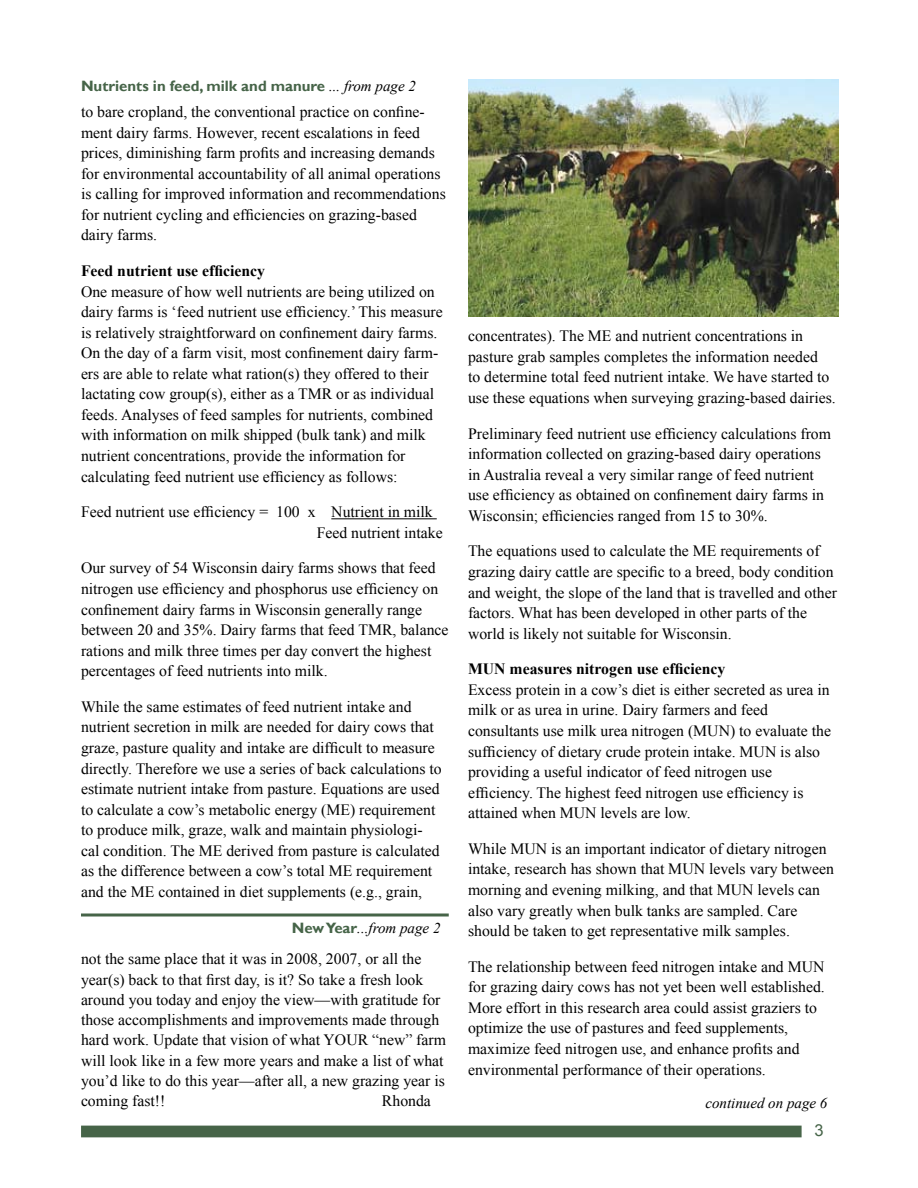
<style>
.page{position:relative;width:918px;height:1188px;background:#fff}
.page>*{position:absolute;margin:0;border:0;box-sizing:border-box;transform-origin:0 0}
.t1{font:16.5px "Arial";color:#466448}
.t2{font:15.75px/20.5px "Times New Roman";color:#000}
.t3{font:700 15.75px "Times New Roman";color:#000}
.t4{font:700 15px "Gill Sans";color:#466448}
.t5{font:italic 15px "Times New Roman";color:#000}
.s1{font-family:"Times New Roman";font-weight:400;font-style:italic;color:#000}
.s2{font-family:"Gill Sans";font-weight:700;font-style:normal;color:#466448}
</style>
<div class="page">
<div style="left:81px;top:1126px;width:721px;height:11px;background:#466448"></div>
<hr style="left:331px;top:518px;width:106px;height:1px;background:#000">
<img style="left:468px;top:80px;width:370px;height:237px">
<hr style="left:81px;top:914px;width:368px;height:2px;background:#466448">
<p class="t4" style="left:81px;top:77px;width:336px">Nutrients in feed, milk and manure <span class="s1">... from page 2</span></p>
<p class="t2" style="left:81px;top:101px;width:366px">to bare cropland, the conventional practice on confine&shy;ment dairy farms. However, recent escalations in feed prices, diminishing farm profits and increasing demands for environmental accountability of all animal operations is calling for improved information and recommendations for nutrient cycling and efficiencies on grazing-based dairy farms.</p>
<p class="t3" style="left:81px;top:260px;width:186px">Feed nutrient use efficiency</p>
<p class="t2" style="left:81px;top:281px;width:363px">One measure of how well nutrients are being utilized on dairy farms is ‘feed nutrient use efficiency.’ This measure is relatively straightforward on confinement dairy farms.<br>On the day of a farm visit, most confinement dairy farm&shy;ers are able to relate what ration(s) they offered to their lactating cow group(s), either as a TMR or as individual feeds. Analyses of feed samples for nutrients, combined with information on milk shipped (bulk tank) and milk nutrient concentrations, provide the information for calculating feed nutrient use efficiency as follows:</p>
<p class="t2" style="left:317px;top:501px;width:127px;text-indent:-236px">Feed nutrient use efficiency = 100 x Nutrient in milk<br>Feed nutrient intake</p>
<p class="t2" style="left:81px;top:558px;width:369px">Our survey of 54 Wisconsin dairy farms shows that feed nitrogen use efficiency and phosphorus use efficiency on confinement dairy farms in Wisconsin generally range between 20 and 35%. Dairy farms that feed TMR, balance rations and milk three times per day convert the highest percentages of feed nutrients into milk.</p>
<p class="t2" style="left:81px;top:696px;width:362px">While the same estimates of feed nutrient intake and nutrient secretion in milk are needed for dairy cows that graze, pasture quality and intake are difficult to measure directly. Therefore we use a series of back calculations to estimate nutrient intake from pasture. Equations are used to calculate a cow’s metabolic energy (ME) requirement to produce milk, graze, walk and maintain physiologi&shy;cal condition. The ME derived from pasture is calculated as the difference between a cow’s total ME requirement and the ME contained in diet supplements (e.g., grain,</p>
<p class="t5" style="left:292px;top:918px;width:150px"><span class="s2">New Year</span>...from page 2</p>
<p class="t2" style="left:81px;top:949px;width:367px">not the same place that it was in 2008, 2007, or all the year(s) back to that first day, is it? So take a fresh look around you today and enjoy the view—with gratitude for those accomplishments and improvements made through hard work. Update that vision of what YOUR “new” farm will look like in a few more years and make a list of what you’d like to do this year—after all, a new grazing year is coming fast!!</p>
<p class="t2" style="left:382px;top:1090px;width:50px">Rhonda</p>
<p class="t2" style="left:468px;top:325px;width:369px">concentrates). The ME and nutrient concentrations in pasture grab samples completes the information needed<br>to determine total feed nutrient intake. We have started to use these equations when surveying grazing-based dairies.</p>
<p class="t2" style="left:468px;top:423px;width:365px">Preliminary feed nutrient use efficiency calculations from information collected on grazing-based dairy operations in Australia reveal a very similar range of feed nutrient use efficiency as obtained on confinement dairy farms in Wisconsin; efficiencies ranged from 15 to 30%.</p>
<p class="t2" style="left:468px;top:541px;width:371px">The equations used to calculate the ME requirements of grazing dairy cattle are specific to a breed, body condition and weight, the slope of the land that is travelled and other factors. What has been developed in other parts of the world is likely not suitable for Wisconsin.</p>
<p class="t3" style="left:468px;top:658px;width:259px">MUN measures nitrogen use efficiency</p>
<p class="t2" style="left:468px;top:679px;width:365px">Excess protein in a cow’s diet is either secreted as urea in milk or as urea in urine. Dairy farmers and feed consultants use milk urea nitrogen (MUN) to evaluate the sufficiency of dietary crude protein intake. MUN is also providing a useful indicator of feed nitrogen use efficiency. The highest feed nitrogen use efficiency is attained when MUN levels are low.</p>
<p class="t2" style="left:468px;top:838px;width:368px">While MUN is an important indicator of dietary nitrogen intake, research has shown that MUN levels vary between morning and evening milking, and that MUN levels can also vary greatly when bulk tanks are sampled. Care should be taken to get representative milk samples.</p>
<p class="t2" style="left:468px;top:956px;width:358px">The relationship between feed nitrogen intake and MUN for grazing dairy cows has not yet been well established.<br>More effort in this research area could assist graziers to optimize the use of pastures and feed supplements, maximize feed nitrogen use, and enhance profits and environmental performance of their operations.</p>
<p class="t5" style="left:705px;top:1093px;width:124px">continued on page 6</p>
<p class="t1" style="left:814px;top:1119px;width:11px">3</p>
</div>
